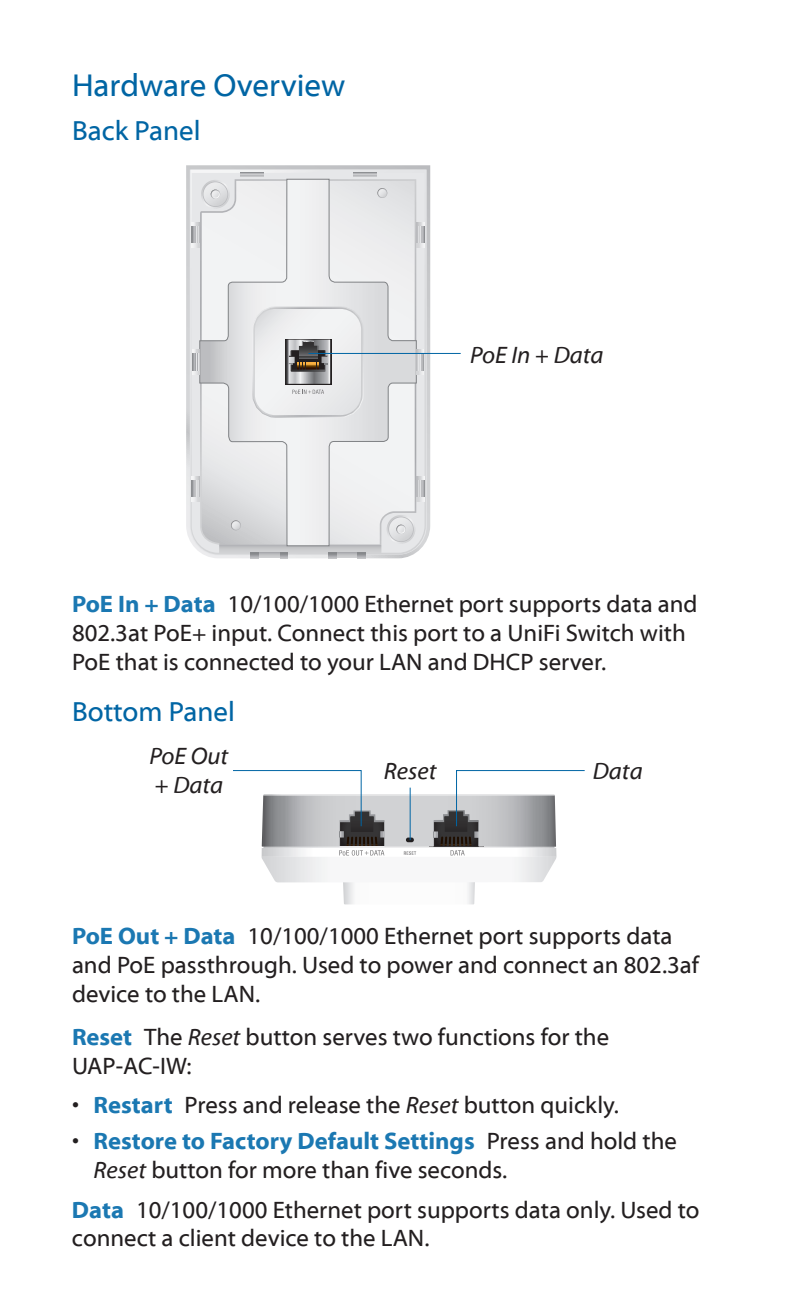
<style>
.page{position:relative;width:792px;height:1296px;background:#fff}
.page>*{position:absolute;margin:0;border:0;box-sizing:border-box;transform-origin:0 0}
.t1{font:32px "Myriad Web Pro";color:#0065a4}
.t2{font:28px "Myriad Web Pro";color:#0065a4}
.t3{font:24px/28.8px "Myriad Web Pro";color:#231f20}
.t4{font:italic 24px/28.8px "Myriad Web Pro";color:#231f20}
.s1{font-weight:700;color:#1b78b2}
.s2{font-style:italic}
</style>
<div class="page">
<svg style="left:186px;top:165px;width:244px;height:393px;background:#d7d8da"></svg>
<svg style="left:192px;top:173px;width:233px;height:380px;background:#e3e4e6"></svg>
<svg style="left:200px;top:179px;width:216px;height:367px"></svg>
<svg style="left:192px;top:476px;width:7px;height:25px"></svg>
<svg style="left:219px;top:545px;width:162px;height:13px;background:#c4c5c7"></svg>
<hr style="left:240px;top:173px;width:23px;height:4px;background:#bfc0c3">
<hr style="left:353px;top:173px;width:23px;height:4px;background:#bfc0c3">
<svg style="left:231px;top:520px;width:10px;height:10px"></svg>
<svg style="left:192px;top:349px;width:8px;height:26px"></svg>
<svg style="left:192px;top:354px;width:3px;height:16px"></svg>
<svg style="left:192px;top:222px;width:8px;height:25px"></svg>
<svg style="left:417px;top:476px;width:7px;height:25px"></svg>
<svg style="left:416px;top:349px;width:8px;height:26px"></svg>
<svg style="left:421px;top:354px;width:3px;height:16px"></svg>
<svg style="left:417px;top:222px;width:7px;height:25px"></svg>
<svg style="left:387px;top:515px;width:28px;height:29px"></svg>
<svg style="left:388px;top:517px;width:26px;height:25px"></svg>
<div style="left:389px;top:517px;width:24px;height:24px;background:linear-gradient(to right,#e8e9eb,#d8d9db);border-radius:12px"></div>
<svg style="left:396px;top:525px;width:10px;height:9px"></svg>
<svg style="left:253px;top:307px;width:110px;height:110px"></svg>
<hr style="left:309px;top:353px;width:152px;height:1px;background:#0065a4">
<svg style="left:233px;top:770px;width:352px;height:134px"></svg>
<h1 class="t1" style="left:72px;top:68px;width:275px">Hardware Overview</h1>
<p class="t2" style="left:72px;top:116px;width:130px">Back Panel</p>
<p class="t4" style="left:470px;top:341px;width:135px">PoE In + Data</p>
<p class="t3" style="left:72px;top:591px;width:627px"><span class="s1">PoE In + Data</span> 10/100/1000 Ethernet port supports data and<br>802.3at PoE+ input. Connect this port to a UniFi Switch with<br>PoE that is connected to your LAN and DHCP server.</p>
<p class="t2" style="left:72px;top:696px;width:164px">Bottom Panel</p>
<p class="t4" style="left:149px;top:743px;width:81px">PoE Out + Data</p>
<p class="t4" style="left:384px;top:758px;width:54px">Reset</p>
<p class="t4" style="left:593px;top:758px;width:51px">Data</p>
<p class="t3" style="left:72px;top:922px;width:629px"><span class="s1">PoE Out + Data</span> 10/100/1000 Ethernet port supports data and PoE passthrough. Used to power and connect an 802.3af device to the LAN.</p>
<p class="t3" style="left:72px;top:1023px;width:539px"><span class="s1">Reset</span> The <span class="s2">Reset</span> button serves two functions for the<br>UAP‑AC‑IW:</p>
<p class="t3" style="left:72px;top:1091px;width:548px">• <span class="s1">Restart</span> Press and release the <span class="s2">Reset</span> button quickly.</p>
<p class="t3" style="left:94px;top:1127px;width:585px;text-indent:-22px">• <span class="s1">Restore to Factory Default Settings</span> Press and hold the<br><span class="s2">Reset</span> button for more than five seconds.</p>
<p class="t3" style="left:72px;top:1196px;width:629px"><span class="s1">Data</span> 10/100/1000 Ethernet port supports data only. Used to connect a client device to the LAN.</p>
</div>
